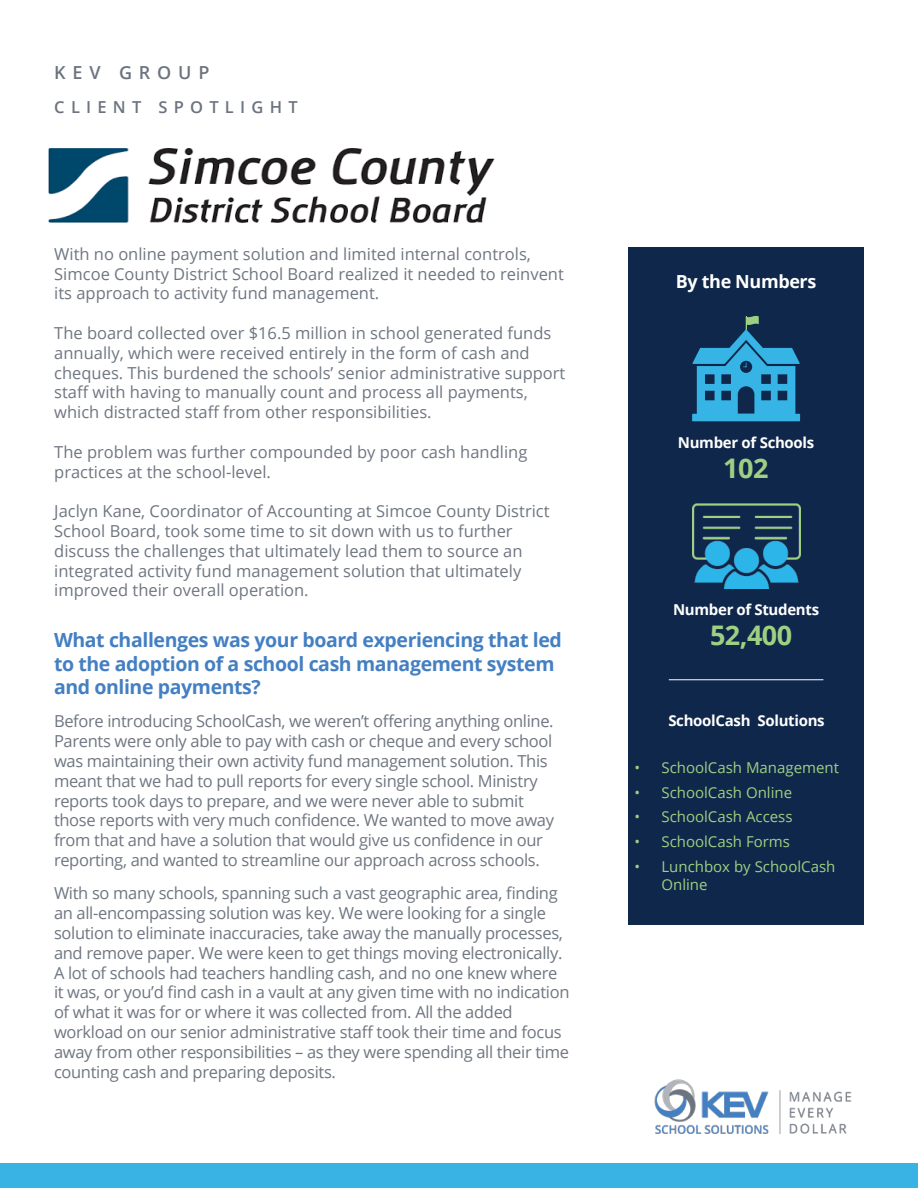
<style>
.page{position:relative;width:918px;height:1188px;background:#fff}
.page>*{position:absolute;margin:0;border:0;box-sizing:border-box;transform-origin:0 0}
.t1{font:700 27px "Open Sans";letter-spacing:-.02em;color:#9ed083}
.t2{font:700 19.5px/23.4px "Open Sans";letter-spacing:-.02em;color:#437fc2}
.t3{font:700 18px "Open Sans";letter-spacing:-.02em;color:#fff}
.t4{font:600 18px "Open Sans";letter-spacing:.38em;color:#6c7480}
.t5{font:16.5px/19.8px "Open Sans";letter-spacing:-.02em;color:#6f7681}
.t6{font:16.5px/19.8px "Open Sans";color:#6f7681}
.t7{font:600 16.5px "Open Sans";letter-spacing:.38em;color:#6c7480}
.t8{font:15px/18px "Open Sans";color:#9ed083}
.t9{font:700 15px "Open Sans";letter-spacing:-.02em;color:#fff}
</style>
<div class="page">
<img style="left:654px;top:1079px;width:198px;height:55px">
<div style="left:0;top:1164px;width:918px;height:24px;background:#38b3e4"></div>
<div style="left:628px;top:247px;width:236px;height:677px;background:#0f274a"></div>
<div style="left:692px;top:414px;width:108px;height:7px;background:#35b4e5"></div>
<svg style="left:692px;top:316px;width:108px;height:100px"></svg>
<img style="left:692px;top:504px;width:108px;height:85px">
<hr style="left:669px;top:679px;width:154px;height:1px;background:#fff">
<img style="left:48px;top:148px;width:447px;height:75px">
<p class="t4" style="left:54px;top:63px;width:157px">KEV GROUP</p>
<p class="t7" style="left:54px;top:97px;width:245px">CLIENT SPOTLIGHT</p>
<p class="t6" style="left:54px;top:246px;width:511px">With no online payment solution and limited internal controls,<br>Simcoe County District School Board realized it needed to reinvent its approach to activity fund management.</p>
<p class="t6" style="left:54px;top:325px;width:513px">The board collected over $16.5 million in school generated funds annually, which were received entirely in the form of cash and cheques. This burdened the schools’ senior administrative support staff with having to manually count and process all payments, which distracted staff from other responsibilities.</p>
<p class="t6" style="left:54px;top:444px;width:475px">The problem was further compounded by poor cash handling practices at the school-level.</p>
<p class="t6" style="left:54px;top:503px;width:497px">Jaclyn Kane, Coordinator of Accounting at Simcoe County District School Board, took some time to sit down with us to further discuss the challenges that ultimately lead them to source an integrated activity fund management solution that ultimately improved their overall operation.</p>
<p class="t2" style="left:54px;top:631px;width:509px">What challenges was your board experiencing that led to the adoption of a school cash management system and online payments?</p>
<p class="t5" style="left:54px;top:711px;width:502px">Before introducing SchoolCash, we weren’t offering anything online.<br>Parents were only able to pay with cash or cheque and every school was maintaining their own activity fund management solution. This meant that we had to pull reports for every single school. Ministry reports took days to prepare, and we were never able to submit those reports with very much confidence. We wanted to move away from that and have a solution that would give us confidence in our reporting, and wanted to streamline our approach across schools.</p>
<p class="t5" style="left:54px;top:883px;width:517px">With so many schools, spanning such a vast geographic area, finding an all-encompassing solution was key. We were looking for a single solution to eliminate inaccuracies, take away the manually processes, and remove paper. We were keen to get things moving electronically.<br>A lot of schools had teachers handling cash, and no one knew where it was, or you’d find cash in a vault at any given time with no indication of what it was for or where it was collected from. All the added workload on our senior administrative staff took their time and focus away from other responsibilities – as they were spending all their time counting cash and preparing deposits.</p>
<p class="t3" style="left:676px;top:274px;width:142px">By the Numbers</p>
<p class="t9" style="left:678px;top:436px;width:138px">Number of Schools</p>
<h1 class="t1" style="left:723px;top:457px;width:47px">102</h1>
<p class="t9" style="left:673px;top:604px;width:148px">Number of Students</p>
<h1 class="t1" style="left:710px;top:624px;width:84px">52,400</h1>
<p class="t9" style="left:668px;top:715px;width:158px">SchoolCash Solutions</p>
<p class="t8" style="left:634px;top:760px;width:206px">• SchoolCash Management</p>
<p class="t8" style="left:634px;top:785px;width:159px">• SchoolCash Online</p>
<p class="t8" style="left:634px;top:810px;width:160px">• SchoolCash Access</p>
<p class="t8" style="left:634px;top:834px;width:157px">• SchoolCash Forms</p>
<p class="t8" style="left:662px;top:859px;width:175px;text-indent:-27px">• Lunchbox by SchoolCash<br>Online</p>
</div>
